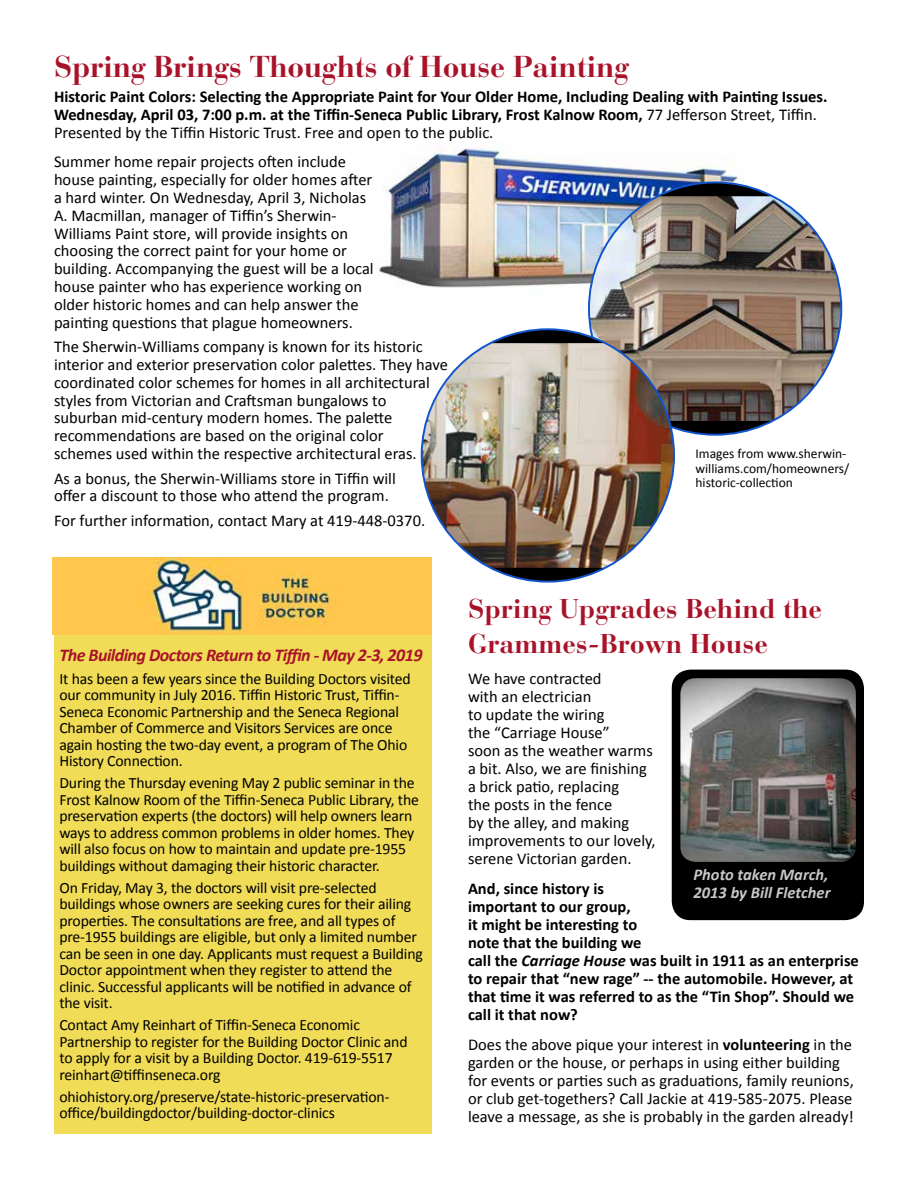
<style>
.page{position:relative;width:918px;height:1188px;background:#fff}
.page>*{position:absolute;margin:0;border:0;box-sizing:border-box;transform-origin:0 0}
.t1{font:700 30px "Bauer Bodoni";letter-spacing:-.01em;color:#a9132a}
.t2{font:700 27px/34.5px "Bauer Bodoni";color:#a9132a}
.t3{font:italic 700 18px "Calibri";letter-spacing:-.03em;color:#a9132a}
.t4{font:16.5px/17.9px "Calibri";color:#000}
.t5{font:700 16.5px/18px "Calibri";color:#000}
.t6{font:italic 700 16.5px/17.9px "Calibri";color:#c7c7c7}
.t7{font:15.75px/16.5px "Calibri";letter-spacing:-.01em;color:#000}
.t8{font:13.5px/14.5px "Calibri";color:#000}
.s1{font-weight:400}
.s2{font-style:italic}
.s3{font-weight:700}
</style>
<div class="page">
<img style="left:379px;top:148px;width:394px;height:147px">
<svg style="left:589px;top:182px;width:252px;height:253px;background:#020b1b"></svg>
<img style="left:589px;top:196px;width:252px;height:225px">
<svg style="left:422px;top:329px;width:252px;height:253px;background:#020b1c"></svg>
<img style="left:422px;top:343px;width:252px;height:225px">
<div style="left:54px;top:610px;width:378px;height:524px;background:#f1dc57"></div>
<img style="left:53px;top:558px;width:378px;height:76px">
<div style="left:673px;top:670px;width:190px;height:249px;background:#000;border-radius:18px"></div>
<div style="left:672px;top:670px;width:192px;height:250px;border:2px solid #000;border-radius:18px"></div>
<img style="left:680px;top:678px;width:176px;height:184px">
<h1 class="t1" style="left:54px;top:49px;width:577px">Spring Brings Thoughts of House Painting</h1>
<p class="t5" style="left:54px;top:88px;width:775px">Historic Paint Colors: Selecting the Appropriate Paint for Your Older Home, Including Dealing with Painting Issues.<br>Wednesday, April 03, 7:00 p.m. at the Tiffin-Seneca Public Library, Frost Kalnow Room, <span class="s1">77 Jefferson Street, Tiffin.<br>Presented by the Tiffin Historic Trust. Free and open to the public.</span></p>
<p class="t4" style="left:54px;top:153px;width:321px">Summer home repair projects often include house painting, especially for older homes after a hard winter. On Wednesday, April 3, Nicholas A. Macmillan, manager of Tiffin’s Sherwin-Williams Paint store, will provide insights on choosing the correct paint for your home or building. Accompanying the guest will be a local house painter who has experience working on older historic homes and can help answer the painting questions that plague homeowners.</p>
<p class="t4" style="left:54px;top:338px;width:395px">The Sherwin-Williams company is known for its historic interior and exterior preservation color palettes. They have coordinated color schemes for homes in all architectural styles from Victorian and Craftsman bungalows to suburban mid-century modern homes. The palette recommendations are based on the original color<br>schemes used within the respective architectural eras.</p>
<p class="t4" style="left:54px;top:469px;width:343px">As a bonus, the Sherwin-Williams store in Tiffin will offer a discount to those who attend the program.</p>
<p class="t4" style="left:54px;top:512px;width:373px">For further information, contact Mary at 419-448-0370.</p>
<p class="t8" style="left:696px;top:447px;width:155px">Images from www.sherwin&shy;williams.com/homeowners/ historic-collection</p>
<p class="t3" style="left:59px;top:643px;width:365px">The Building Doctors Return to Tiffin - May 2-3, 2019</p>
<p class="t7" style="left:59px;top:671px;width:353px">It has been a few years since the Building Doctors visited our community in July 2016. Tiffin Historic Trust, Tiffin-Seneca Economic Partnership and the Seneca Regional Chamber of Commerce and Visitors Services are once again hosting the two-day event, a program of The Ohio History Connection.</p>
<p class="t7" style="left:59px;top:775px;width:361px">During the Thursday evening May 2 public seminar in the Frost Kalnow Room of the Tiffin-Seneca Public Library, the preservation experts (the doctors) will help owners learn ways to address common problems in older homes. They will also focus on how to maintain and update pre-1955 buildings without damaging their historic character.</p>
<p class="t7" style="left:59px;top:879px;width:365px">On Friday, May 3, the doctors will visit pre-selected buildings whose owners are seeking cures for their ailing properties. The consultations are free, and all types of pre-1955 buildings are eligible, but only a limited number can be seen in one day. Applicants must request a Building Doctor appointment when they register to attend the clinic. Successful applicants will be notified in advance of the visit.</p>
<p class="t7" style="left:59px;top:1017px;width:350px">Contact Amy Reinhart of Tiffin-Seneca Economic Partnership to register for the Building Doctor Clinic and to apply for a visit by a Building Doctor. 419-619-5517 reinhart@tiffinseneca.org</p>
<p class="t7" style="left:59px;top:1088px;width:332px">ohiohistory.org/preserve/state-historic-preservation&shy;office/buildingdoctor/building-doctor-clinics</p>
<h2 class="t2" style="left:468px;top:592px;width:356px">Spring Upgrades Behind the<br>Grammes-Brown House</h2>
<p class="t4" style="left:468px;top:670px;width:189px">We have contracted<br>with an electrician<br>to update the wiring<br>the “Carriage House”<br>soon as the weather warms a bit. Also, we are finishing a brick patio, replacing<br>the posts in the fence<br>by the alley, and making improvements to our lovely, serene Victorian garden.</p>
<p class="t5" style="left:468px;top:880px;width:392px">And, since history is<br>important to our group,<br>it might be interesting to<br>note that the building we<br>call the <span class="s2">Carriage House</span> was built in 1911 as an enterprise to repair that “new rage” -- the automobile. However, at that time it was referred to as the “Tin Shop”. Should we call it that now?</p>
<p class="t4" style="left:468px;top:1036px;width:387px">Does the above pique your interest in <span class="s3">volunteering</span> in the garden or the house, or perhaps in using either building for events or parties such as graduations, family reunions, or club get-togethers? Call Jackie at 419-585-2075. Please leave a message, as she is probably in the garden already!</p>
<p class="t6" style="left:694px;top:865px;width:138px">Photo taken March,<br>2013 by Bill Fletcher</p>
</div>
